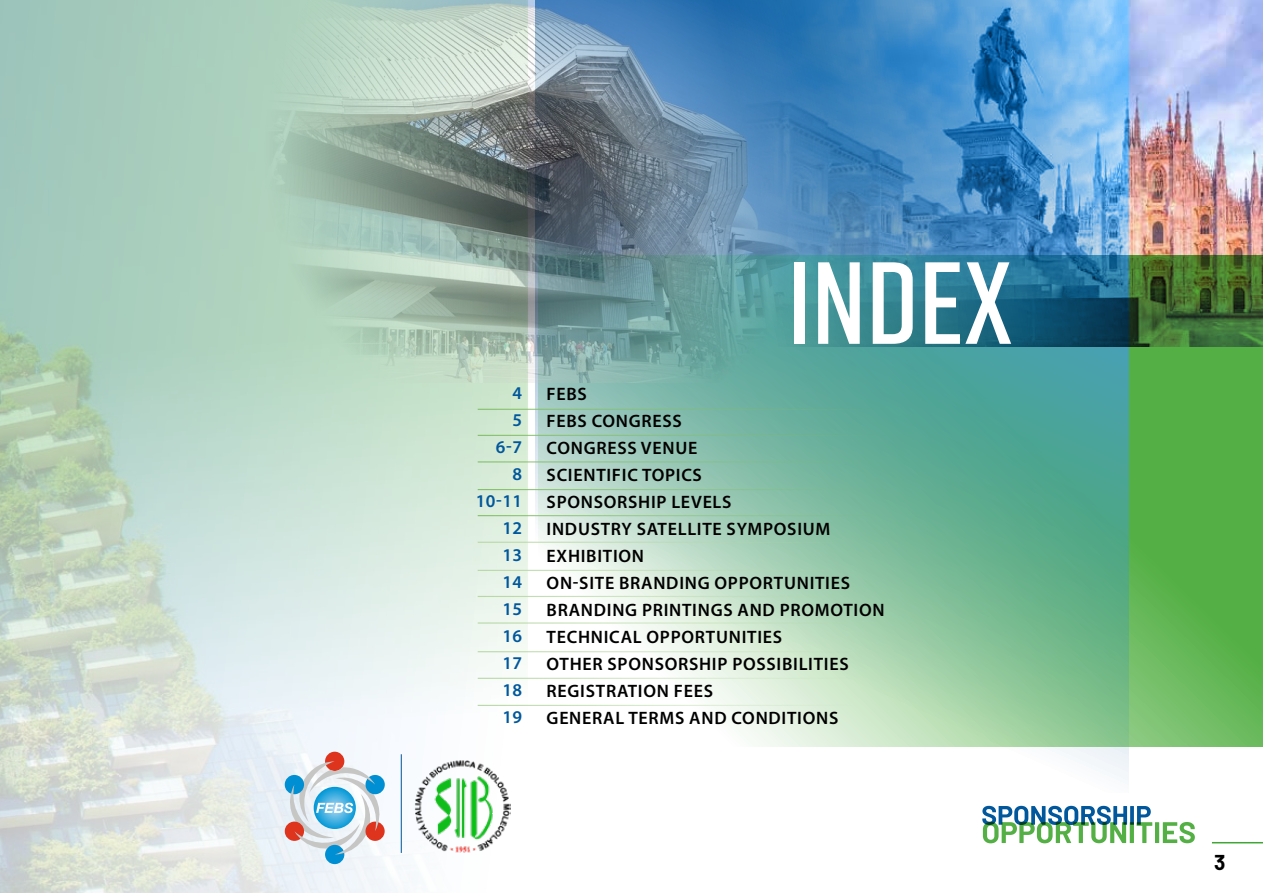
<style>
.page{position:relative;width:1263px;height:893px;background:#fff}
.page>*{position:absolute;margin:0;border:0;box-sizing:border-box;transform-origin:0 0}
.t1{font:600 116.4px "Rift";color:#fff}
.t2{font:700 21px "Barlow";color:#000}
.t3{font:600 18px/27px "Myriad Pro";letter-spacing:.04em;color:#000}
.t4{font:600 18px/27px "Myriad Pro";letter-spacing:.02em;color:#00579b;text-align:right}
</style>
<div class="page">
<img style="left:1129px;top:0;width:134px;height:255px">
<svg style="left:1129px;top:255px;width:134px;height:491px;background:#56a547"></svg>
<svg style="left:536px;top:0;width:593px;height:781px;background:#84baba"></svg>
<img style="left:174px;top:0;width:656px;height:383px">
<svg style="left:982px;top:806px;width:213px;height:37px"></svg>
<hr style="left:1212px;top:842px;width:51px;height:1px;background:#3fa535">
<hr style="left:478px;top:409px;width:407px;height:1px;background:#83bf68">
<hr style="left:478px;top:435px;width:407px;height:1px;background:#83bf68">
<hr style="left:478px;top:461px;width:407px;height:1px;background:#83bf68">
<hr style="left:478px;top:489px;width:407px;height:1px;background:#83bf68">
<hr style="left:478px;top:515px;width:407px;height:1px;background:#83bf68">
<hr style="left:478px;top:542px;width:374px;height:1px;background:#b7d8a4">
<hr style="left:478px;top:570px;width:374px;height:1px;background:#b7d8a4">
<hr style="left:478px;top:596px;width:374px;height:1px;background:#b7d8a4">
<hr style="left:478px;top:622px;width:407px;height:2px;background:#b7d8a4">
<hr style="left:478px;top:651px;width:374px;height:1px;background:#b7d8a4">
<hr style="left:478px;top:678px;width:374px;height:1px;background:#b7d8a4">
<hr style="left:478px;top:705px;width:374px;height:1px;background:#b7d8a4">
<img style="left:415px;top:758px;width:95px;height:97px">
<hr style="left:401px;top:754px;width:1px;height:99px;background:#00579b">
<div style="left:325px;top:752px;width:19px;height:19px;background:#de331d;border-radius:50%"></div>
<div style="left:325px;top:845px;width:19px;height:19px;background:#008fd3;border-radius:50%"></div>
<svg style="left:285px;top:761px;width:99px;height:93px"></svg>
<p class="t4" style="left:476px;top:380px;width:48px">4<br>5<br>6-7<br>8<br>10-11<br>12<br>13<br>14<br>15<br>16<br>17<br>18<br>19</p>
<h1 class="t1" style="left:787px;top:220px;width:227px">INDEX</h1>
<p class="t3" style="left:547px;top:381px;width:339px">FEBS<br>FEBS CONGRESS<br>CONGRESS VENUE<br>SCIENTIFIC TOPICS<br>SPONSORSHIP LEVELS<br>INDUSTRY SATELLITE SYMPOSIUM<br>EXHIBITION<br>ON-SITE BRANDING OPPORTUNITIES<br>BRANDING PRINTINGS AND PROMOTION<br>TECHNICAL OPPORTUNITIES<br>OTHER SPONSORSHIP POSSIBILITIES<br>REGISTRATION FEES<br>GENERAL TERMS AND CONDITIONS</p>
<p class="t2" style="left:1214px;top:850px;width:13px">3</p>
</div>
